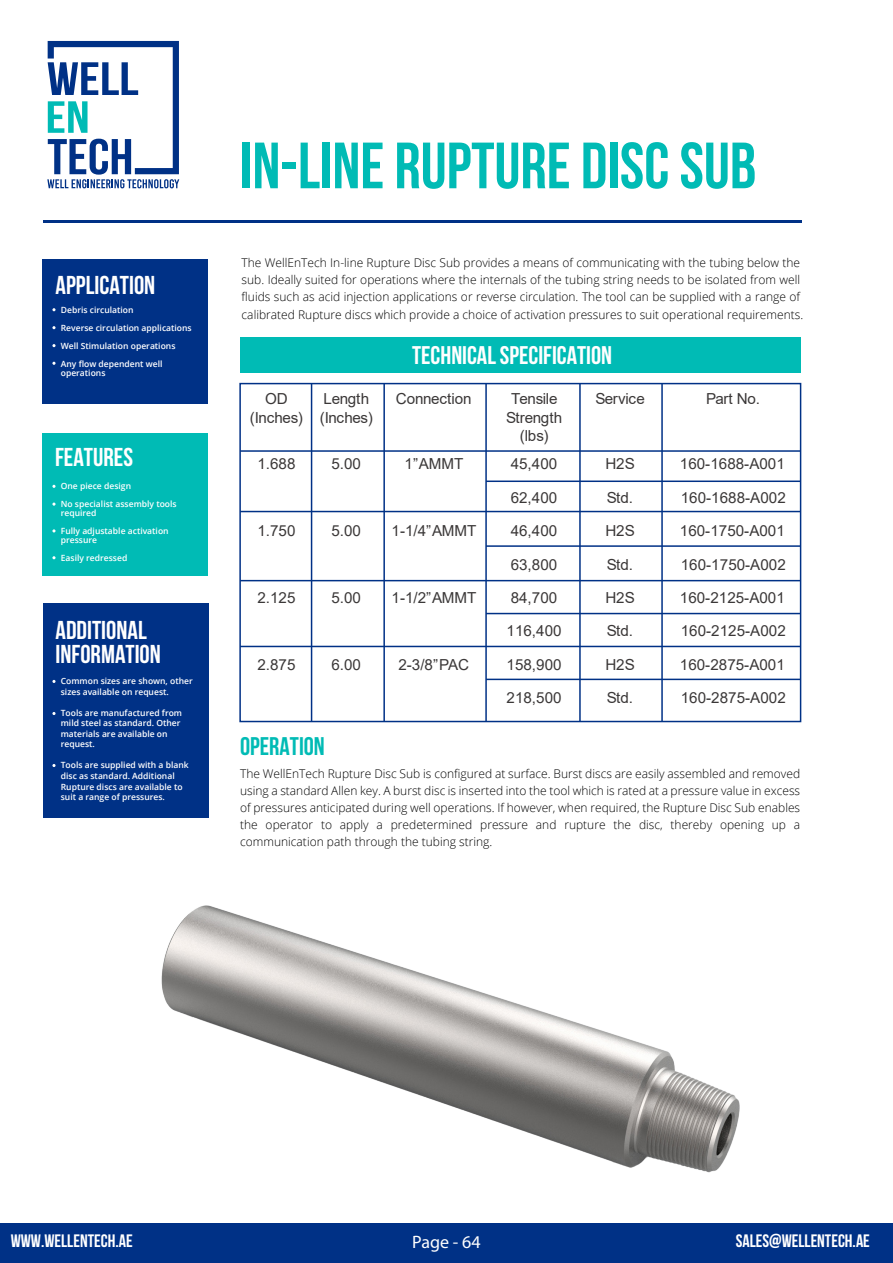
<style>
.page{position:relative;width:893px;height:1263px;background:#fff}
.page>*{position:absolute;margin:0;border:0;box-sizing:border-box;transform-origin:0 0}
.t1{font:700 65.25px "Bebas Neue";color:#00bbb5}
.t2{font:700 25.8px/24px "Bebas Neue";color:#fff}
.t3{font:700 25.5px "Bebas Neue";color:#fff}
.t4{font:700 25.5px "Bebas Neue";color:#00bbb5}
.t5{font:700 18px "Bebas Neue";color:#fff}
.t6{font:18px "Myriad Pro";color:#fff}
.t7{font:15.15px "Arial";color:#3b3838}
.t8{font:15.15px/18.5px "Arial";letter-spacing:-.025em;color:#3b3838;text-align:center}
.t9{font:15.15px/18.5px "Arial";letter-spacing:-.02em;color:#3b3838;text-align:center}
.t10{font:300 12px/17.1px "Open Sans";color:#000}
.t11{font:600 8.55px/10.5px "Open Sans";color:#fff}
</style>
<div class="page">
<hr style="left:43px;top:220px;width:758px;height:3px;background:#003186">
<div style="left:43px;top:259px;width:165px;height:144px;background:#003186"></div>
<div style="left:43px;top:603px;width:166px;height:215px;background:#003186"></div>
<div style="left:43px;top:433px;width:165px;height:142px;background:#00bbb5"></div>
<div style="left:0;top:1224px;width:893px;height:39px;background:#003186"></div>
<svg style="left:52px;top:308px;width:4px;height:3px"></svg>
<svg style="left:52px;top:326px;width:4px;height:3px"></svg>
<svg style="left:52px;top:344px;width:4px;height:3px"></svg>
<svg style="left:52px;top:362px;width:4px;height:3px"></svg>
<svg style="left:52px;top:485px;width:4px;height:3px"></svg>
<svg style="left:52px;top:556px;width:4px;height:3px"></svg>
<svg style="left:52px;top:680px;width:4px;height:3px"></svg>
<svg style="left:52px;top:712px;width:4px;height:3px"></svg>
<svg style="left:52px;top:764px;width:4px;height:3px"></svg>
<div style="left:240px;top:337px;width:560px;height:36px;background:#00bbb5"></div>
<hr style="left:311px;top:383px;width:1px;height:338px;background:#003186">
<hr style="left:383px;top:383px;width:2px;height:338px;background:#003186">
<hr style="left:485px;top:383px;width:2px;height:338px;background:#003186">
<hr style="left:579px;top:383px;width:2px;height:338px;background:#003186">
<hr style="left:661px;top:383px;width:2px;height:338px;background:#003186">
<hr style="left:240px;top:450px;width:561px;height:2px;background:#003186">
<hr style="left:486px;top:480px;width:315px;height:2px;background:#003186">
<hr style="left:486px;top:545px;width:315px;height:2px;background:#003186">
<hr style="left:486px;top:613px;width:315px;height:1px;background:#003186">
<hr style="left:486px;top:679px;width:315px;height:1px;background:#003186">
<hr style="left:240px;top:511px;width:561px;height:1px;background:#003186">
<hr style="left:240px;top:580px;width:561px;height:1px;background:#003186">
<hr style="left:240px;top:646px;width:561px;height:1px;background:#003186">
<div style="left:239px;top:383px;width:562px;height:339px;border:2px solid #003186"></div>
<img style="left:162px;top:905px;width:577px;height:267px">
<svg style="left:47px;top:41px;width:132px;height:147px"></svg>
<h2 class="t2" style="left:56px;top:272px;width:101px">APPLICATION</h2>
<p class="t11" style="left:61px;top:300px;width:132px;line-height:18px">Debris circulation<br>Reverse circulation applications<br>Well Stimulation operations<br>Any flow dependent well</p>
<p class="t11" style="left:61px;top:367px;width:46px">operations</p>
<h2 class="t2" style="left:55px;top:445px;width:79px">FEATURES</h2>
<p class="t11" style="left:61px;top:477px;width:117px;line-height:18px">One piece design<br>No specialist assembly tools</p>
<p class="t11" style="left:61px;top:504px;width:109px;line-height:18px">required<br>Fully adjustable activation</p>
<p class="t11" style="left:61px;top:531px;width:68px;line-height:18px">pressure<br>Easily redressed</p>
<h2 class="t2" style="left:56px;top:618px;width:107px">ADDITIONAL<br>INFORMATION</h2>
<p class="t11" style="left:61px;top:676px;width:133px">Common sizes are shown, other sizes available on request.</p>
<p class="t11" style="left:61px;top:707px;width:123px">Tools are manufactured from mild steel as standard. Other materials are available on request.</p>
<p class="t11" style="left:61px;top:760px;width:129px">Tools are supplied with a blank disc as standard. Additional<br>Rupture discs are available to suit a range of pressures.</p>
<h1 class="t1" style="left:240px;top:130px;width:518px">IN-LINE RUPTURE DISC SUB</h1>
<p class="t10" style="left:242px;top:254px;width:563px">The WellEnTech In-line Rupture Disc Sub provides a means of communicating with the tubing below the sub. Ideally suited for operations where the internals of the tubing string needs to be isolated from well fluids such as acid injection applications or reverse circulation. The tool can be supplied with a range of calibrated Rupture discs which provide a choice of activation pressures to suit operational requirements.</p>
<h3 class="t3" style="left:412px;top:341px;width:201px">TECHNICAL SPECIFICATION</h3>
<p class="t8" style="left:250px;top:389px;width:55px">OD (Inches)</p>
<p class="t8" style="left:320px;top:389px;width:55px;text-align:left">Length (Inches)</p>
<p class="t7" style="left:396px;top:388px;width:77px">Connection</p>
<p class="t9" style="left:506px;top:389px;width:58px">Tensile<br>Strength (lbs)</p>
<p class="t7" style="left:596px;top:388px;width:51px">Service</p>
<p class="t7" style="left:706px;top:388px;width:55px">Part No.</p>
<p class="t7" style="left:257px;top:454px;width:40px">1.688</p>
<p class="t7" style="left:331px;top:454px;width:31px">5.00</p>
<p class="t7" style="left:405px;top:454px;width:60px">1”AMMT</p>
<p class="t7" style="left:511px;top:454px;width:48px">45,400</p>
<p class="t7" style="left:606px;top:454px;width:31px">H2S</p>
<p class="t7" style="left:680px;top:454px;width:106px">160-1688-A001</p>
<p class="t7" style="left:511px;top:487px;width:48px">62,400</p>
<p class="t7" style="left:607px;top:487px;width:28px">Std.</p>
<p class="t7" style="left:681px;top:487px;width:106px">160-1688-A002</p>
<p class="t7" style="left:257px;top:520px;width:40px">1.750</p>
<p class="t7" style="left:331px;top:520px;width:31px">5.00</p>
<p class="t7" style="left:392px;top:520px;width:86px">1-1/4”AMMT</p>
<p class="t7" style="left:511px;top:520px;width:48px">46,400</p>
<p class="t7" style="left:606px;top:520px;width:31px">H2S</p>
<p class="t7" style="left:680px;top:520px;width:106px">160-1750-A001</p>
<p class="t7" style="left:511px;top:554px;width:48px">63,800</p>
<p class="t7" style="left:607px;top:554px;width:28px">Std.</p>
<p class="t7" style="left:681px;top:554px;width:106px">160-1750-A002</p>
<p class="t7" style="left:257px;top:587px;width:40px">2.125</p>
<p class="t7" style="left:331px;top:587px;width:31px">5.00</p>
<p class="t7" style="left:392px;top:587px;width:86px">1-1/2”AMMT</p>
<p class="t7" style="left:511px;top:587px;width:48px">84,700</p>
<p class="t7" style="left:606px;top:587px;width:31px">H2S</p>
<p class="t7" style="left:680px;top:587px;width:106px">160-2125-A001</p>
<p class="t7" style="left:507px;top:620px;width:57px">116,400</p>
<p class="t7" style="left:607px;top:620px;width:28px">Std.</p>
<p class="t7" style="left:681px;top:620px;width:106px">160-2125-A002</p>
<p class="t7" style="left:257px;top:654px;width:40px">2.875</p>
<p class="t7" style="left:331px;top:654px;width:31px">6.00</p>
<p class="t7" style="left:398px;top:654px;width:72px">2-3/8”PAC</p>
<p class="t7" style="left:507px;top:654px;width:57px">158,900</p>
<p class="t7" style="left:606px;top:654px;width:31px">H2S</p>
<p class="t7" style="left:680px;top:654px;width:106px">160-2875-A001</p>
<p class="t7" style="left:507px;top:687px;width:57px">218,500</p>
<p class="t7" style="left:607px;top:687px;width:28px">Std.</p>
<p class="t7" style="left:681px;top:687px;width:106px">160-2875-A002</p>
<h3 class="t4" style="left:240px;top:732px;width:86px">OPERATION</h3>
<p class="t10" style="left:240px;top:764px;width:562px;text-align:justify">The WellEnTech Rupture Disc Sub is configured at surface. Burst discs are easily assembled and removed using a standard Allen key. A burst disc is inserted into the tool which is rated at a pressure value in excess of pressures anticipated during well operations. If however, when required, the Rupture Disc Sub enables the operator to apply a predetermined pressure and rupture the disc, thereby opening up a communication path through the tubing string.</p>
<h3 class="t5" style="left:11px;top:1231px;width:123px">WWW.WELLENTECH.AE</h3>
<h3 class="t5" style="left:736px;top:1231px;width:136px">SALES@WELLENTECH.AE</h3>
<h3 class="t6" style="left:412px;top:1231px;width:70px">Page - 64</h3>
</div>
